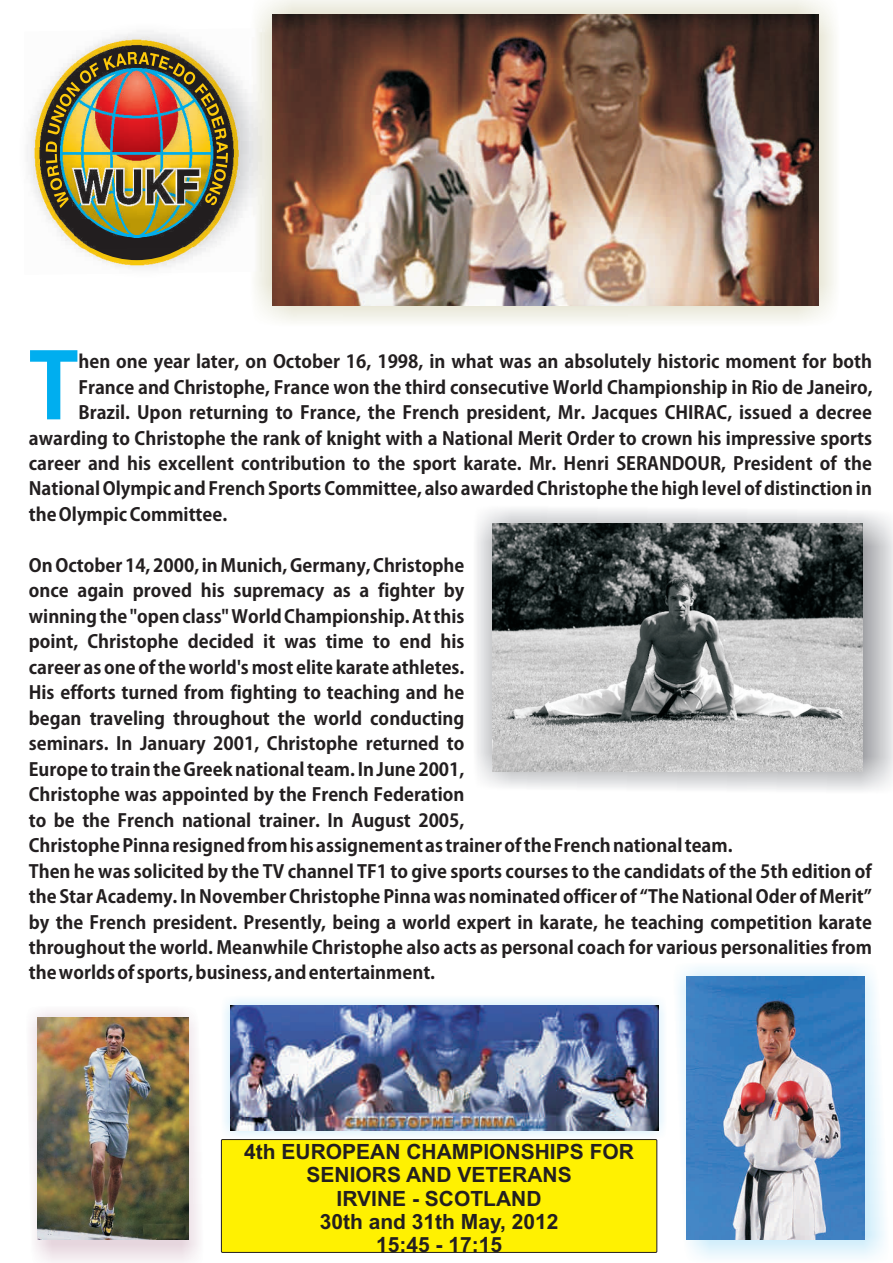
<style>
.page{position:relative;width:893px;height:1263px;background:#fff}
.page>*{position:absolute;margin:0;border:0;box-sizing:border-box;transform-origin:0 0}
.t1{font:700 89.85px "Koz Go Pro";color:#00aeef}
.t2{font:700 21px/23.4px "Arial";color:#231f20;text-align:center}
.t3{font:700 18px/25.5px "Koz Go Pro";color:#231f20}
</style>
<div class="page">
<img style="left:37px;top:1017px;width:152px;height:223px">
<img style="left:476px;top:509px;width:417px;height:282px">
<img style="left:492px;top:524px;width:371px;height:247px">
<img style="left:686px;top:976px;width:179px;height:264px">
<img style="left:224px;top:999px;width:440px;height:137px">
<img style="left:231px;top:1005px;width:428px;height:125px">
<img style="left:255px;top:0;width:579px;height:322px">
<img style="left:272px;top:14px;width:546px;height:291px">
<div style="left:255px;top:22px;width:17px;height:259px;background:#ebeadd"></div>
<img style="left:27px;top:28px;width:238px;height:247px">
<img style="left:48px;top:220px;width:190px;height:29px">
<img style="left:33px;top:37px;width:222px;height:183px">
<img style="left:46px;top:52px;width:182px;height:187px">
<div style="left:221px;top:1139px;width:436px;height:113px;background:#fff101;border:1px solid #231f20"></div>
<h1 class="t1" style="left:29px;top:340px;width:51px">T</h1>
<p class="t3" style="left:79px;top:348px;width:795px">hen one year later, on October 16, 1998, in what was an absolutely historic moment for both</p>
<p class="t3" style="left:78px;top:374px;width:796px">France and Christophe, France won the third consecutive World Championship in Rio de Janeiro,</p>
<p class="t3" style="left:78px;top:399px;width:795px">Brazil. Upon returning to France, the French president, Mr. Jacques CHIRAC, issued a decree</p>
<p class="t3" style="left:29px;top:425px;width:845px">awarding to Christophe the rank of knight with a National Merit Order to crown his impressive sports</p>
<p class="t3" style="left:29px;top:450px;width:845px">career and his excellent contribution to the sport karate. Mr. Henri SERANDOUR, President of the</p>
<p class="t3" style="left:29px;top:476px;width:845px">National Olympic and French Sports Committee, also awarded Christophe the high level of distinction in</p>
<p class="t3" style="left:29px;top:501px;width:200px">the Olympic Committee.</p>
<p class="t3" style="left:29px;top:552px;width:845px">On October 14, 2000, in Munich, Germany, Christophe<br>once again proved his supremacy as a fighter by<br>winning the "open class" World Championship. At this<br>point, Christophe decided it was time to end his<br>career as one of the world's most elite karate athletes.<br>His efforts turned from fighting to teaching and he<br>began traveling throughout the world conducting<br>seminars. In January 2001, Christophe returned to<br>Europe to train the Greek national team. In June 2001,<br>Christophe was appointed by the French Federation<br>to be the French national trainer. In August 2005,<br>Christophe Pinna resigned from his assignement as trainer of the French national team.<br>Then he was solicited by the TV channel TF1 to give sports courses to the candidats of the 5th edition of the Star Academy. In November Christophe Pinna was nominated officer of “The National Oder of Merit” by the French president. Presently, being a world expert in karate, he teaching competition karate throughout the world. Meanwhile Christophe also acts as personal coach for various personalities from the worlds of sports, business, and entertainment.</p>
<p class="t2" style="left:244px;top:1141px;width:391px">4th EUROPEAN CHAMPIONSHIPS FOR<br>SENIORS AND VETERANS<br>IRVINE - SCOTLAND<br>30th and 31th May, 2012<br>15:45 - 17:15</p>
</div>
